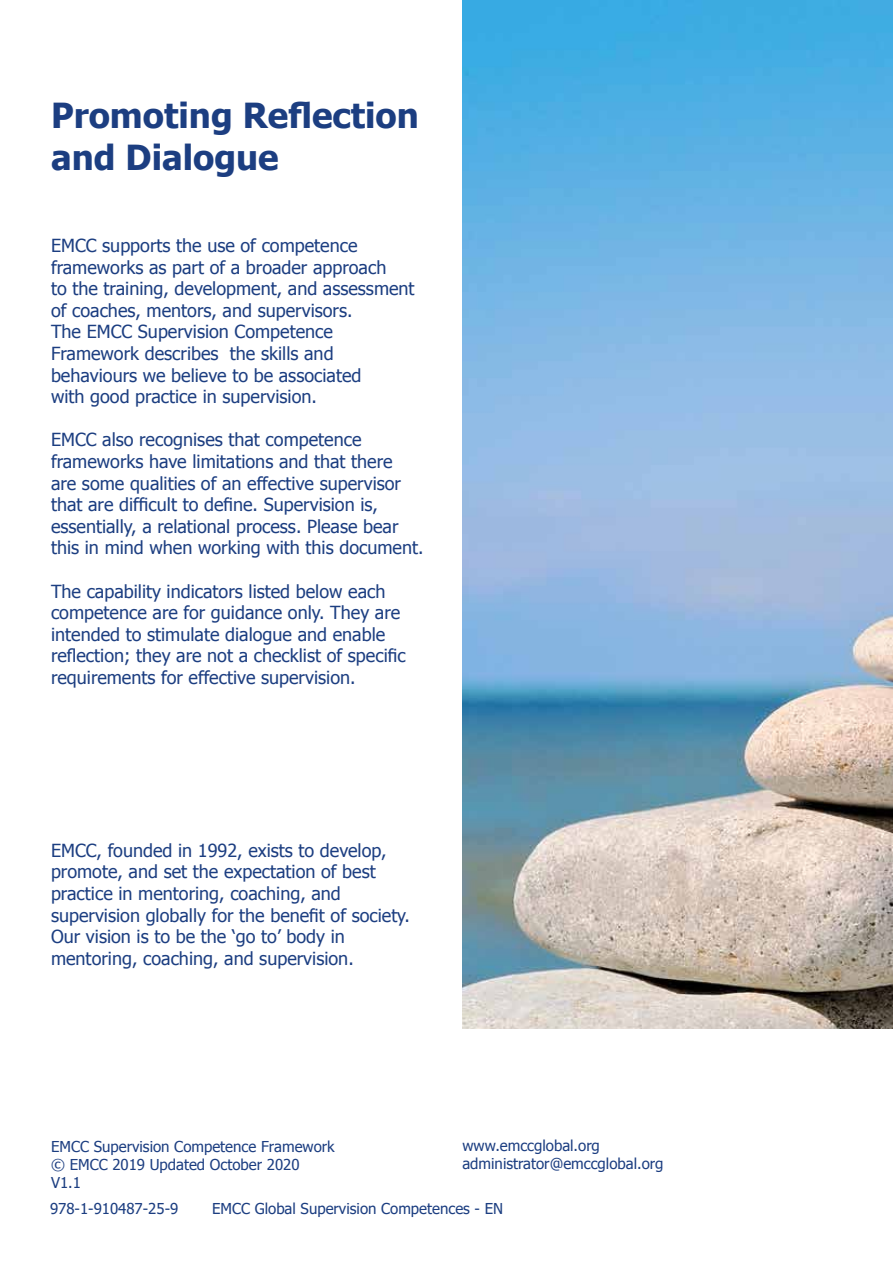
<style>
.page{position:relative;width:893px;height:1263px;background:#fff}
.page>*{position:absolute;margin:0;border:0;box-sizing:border-box;transform-origin:0 0}
.t1{font:700 34.5px/41.4px "Tahoma";color:#1c3e81}
.t2{font:18px/21.6px "Tahoma";color:#1c3e81}
.t3{font:15px/18px "Tahoma";color:#1c3e81}
</style>
<div class="page">
<img style="left:462px;top:0;width:431px;height:1029px">
<h1 class="t1" style="left:51px;top:93px;width:369px">Promoting Reflection and Dialogue</h1>
<p class="t2" style="left:51px;top:234px;width:365px">EMCC supports the use of competence frameworks as part of a broader approach<br>to the training, development, and assessment of coaches, mentors, and supervisors.<br>The EMCC Supervision Competence Framework describes the skills and behaviours we believe to be associated<br>with good practice in supervision.</p>
<p class="t2" style="left:51px;top:428px;width:374px">EMCC also recognises that competence frameworks have limitations and that there<br>are some qualities of an effective supervisor that are difficult to define. Supervision is, essentially, a relational process. Please bear this in mind when working with this document.</p>
<p class="t2" style="left:51px;top:579px;width:356px">The capability indicators listed below each competence are for guidance only. They are intended to stimulate dialogue and enable reflection; they are not a checklist of specific requirements for effective supervision.</p>
<p class="t2" style="left:51px;top:839px;width:361px">EMCC, founded in 1992, exists to develop, promote, and set the expectation of best practice in mentoring, coaching, and supervision globally for the benefit of society.<br>Our vision is to be the ‘go to’ body in mentoring, coaching, and supervision.</p>
<p class="t3" style="left:51px;top:1136px;width:285px">EMCC Supervision Competence Framework © EMCC 2019 Updated October 2020<br>V1.1</p>
<p class="t3" style="left:462px;top:1136px;width:202px">www.emccglobal.org administrator@emccglobal.org</p>
<p class="t3" style="left:50px;top:1200px;width:130px">978-1-910487-25-9</p>
<p class="t3" style="left:212px;top:1200px;width:293px">EMCC Global Supervision Competences - EN</p>
</div>
